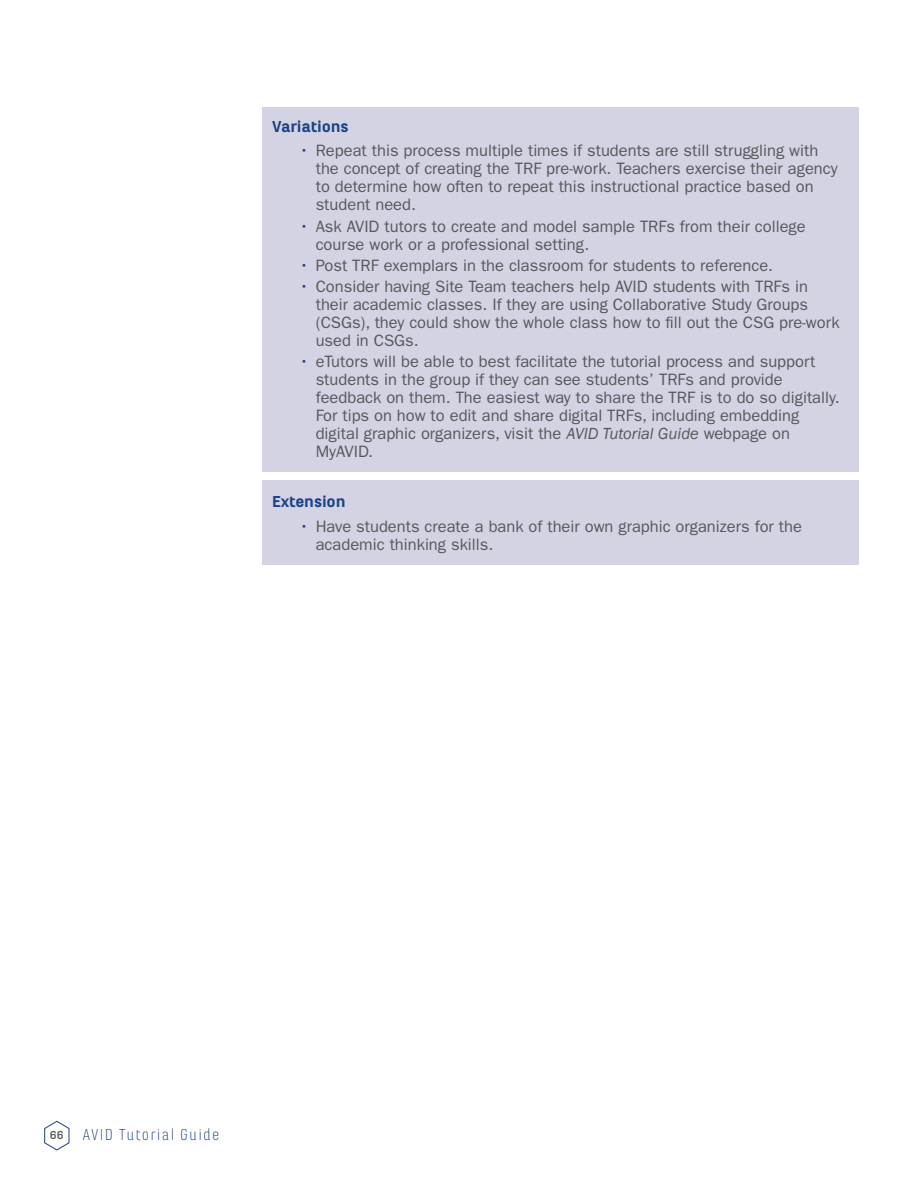
<style>
.page{position:relative;width:924px;height:1189px;background:#fff}
.page>*{position:absolute;margin:0;border:0;box-sizing:border-box;transform-origin:0 0}
.t1{font:16.5px/18px "ITC Franklin Gothic Std";color:#57585a}
.t2{font:300 16.5px "Marianina Wd FY";letter-spacing:.075em;color:#1b4387}
.t3{font:900 16.5px "Marianina X Wd FY";letter-spacing:-.01em;color:#1b4387}
.s1{color:#1b4387}
.s2{font-family:"Franklin Gothic";font-style:italic}
.s3{font-family:"Marianina X Wd FY";font-weight:700;font-size:12px;color:#57585a}
</style>
<div class="page">
<svg style="left:44px;top:1120px;width:26px;height:30px"></svg>
<div style="left:262px;top:108px;width:596px;height:364px;background:#d3d3e4"></div>
<div style="left:262px;top:481px;width:596px;height:84px;background:#d3d3e4"></div>
<p class="t3" style="left:272px;top:117px;width:78px">Variations</p>
<p class="t1" style="left:316px;top:142px;width:523px;text-indent:-16px"><span class="s1">•</span> Repeat this process multiple times if students are still struggling with the concept of creating the TRF pre-work. Teachers exercise their agency to determine how often to repeat this instructional practice based on student need.</p>
<p class="t1" style="left:316px;top:217px;width:491px;text-indent:-16px"><span class="s1">•</span> Ask AVID tutors to create and model sample TRFs from their college course work or a professional setting.</p>
<p class="t1" style="left:299px;top:256px;width:475px"><span class="s1">•</span> Post TRF exemplars in the classroom for students to reference.</p>
<p class="t1" style="left:316px;top:278px;width:525px;text-indent:-16px"><span class="s1">•</span> Consider having Site Team teachers help AVID students with TRFs in their academic classes. If they are using Collaborative Study Groups (CSGs), they could show the whole class how to fill out the CSG pre-work used in CSGs.</p>
<p class="t1" style="left:316px;top:353px;width:525px;text-indent:-16px"><span class="s1">•</span> eTutors will be able to best facilitate the tutorial process and support students in the group if they can see students’ TRFs and provide feedback on them. The easiest way to share the TRF is to do so digitally.<br>For tips on how to edit and share digital TRFs, including embedding digital graphic organizers, visit the <span class="s2">AVID Tutorial Guide</span> webpage on MyAVID.</p>
<p class="t3" style="left:272px;top:493px;width:75px">Extension</p>
<p class="t1" style="left:316px;top:517px;width:487px;text-indent:-16px"><span class="s1">•</span> Have students create a bank of their own graphic organizers for the academic thinking skills.</p>
<p class="t2" style="left:50px;top:1125px;width:171px"><span class="s3">66</span> AVID Tutorial Guide</p>
</div>
